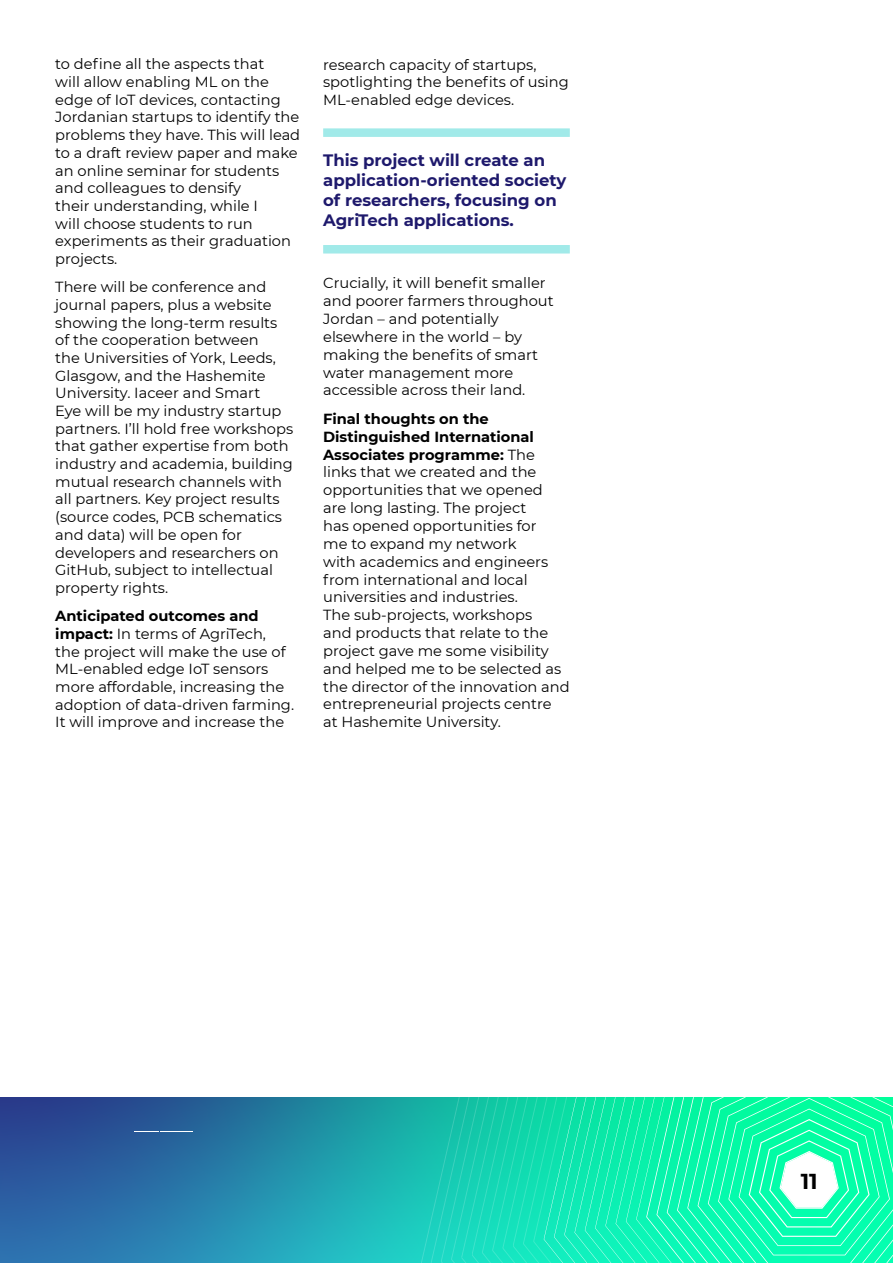
<style>
.page{position:relative;width:893px;height:1263px;background:#fff}
.page>*{position:absolute;margin:0;border:0;box-sizing:border-box;transform-origin:0 0}
.t1{font:700 21.6px "Montserrat";color:#000}
.t2{font:700 16.5px/20.1px "Montserrat";color:#1e196c}
.t3{font:14.7px/17.7px "Montserrat";color:#000}
.s1{font-weight:700}
</style>
<div class="page">
<svg style="left:0;top:1097px;width:421px;height:166px;background:#2581a8"></svg>
<svg style="left:421px;top:1097px;width:123px;height:166px;background:#18d2b4"></svg>
<div style="left:323px;top:128px;width:247px;height:9px;background:#a1eae9"></div>
<div style="left:323px;top:245px;width:247px;height:8px;background:#a1eae9"></div>
<svg style="left:544px;top:1097px;width:349px;height:166px;background:#20f6b3"></svg>
<p class="t3" style="left:55px;top:55px;width:246px">to define all the aspects that<br>will allow enabling ML on the edge of IoT devices, contacting<br>Jordanian startups to identify the problems they have. This will lead to a draft review paper and make an online seminar for students and colleagues to densify<br>their understanding, while I<br>will choose students to run experiments as their graduation projects.</p>
<p class="t3" style="left:55px;top:278px;width:239px">There will be conference and journal papers, plus a website showing the long-term results of the cooperation between<br>the Universities of York, Leeds,<br>Glasgow, and the Hashemite<br>University. Iaceer and Smart<br>Eye will be my industry startup partners. I’ll hold free workshops that gather expertise from both industry and academia, building mutual research channels with all partners. Key project results (source codes, PCB schematics and data) will be open for developers and researchers on<br>GitHub, subject to intellectual property rights.</p>
<p class="t3" style="left:55px;top:607px;width:240px"><span class="s1">Anticipated outcomes and impact:</span> In terms of AgriTech, the project will make the use of<br>ML-enabled edge IoT sensors more affordable, increasing the adoption of data-driven farming.<br>It will improve and increase the</p>
<p class="t3" style="left:323px;top:55px;width:247px">research capacity of startups, spotlighting the benefits of using<br>ML-enabled edge devices.</p>
<p class="t2" style="left:323px;top:149px;width:245px">This project will create an application-oriented society of researchers, focusing on<br>AgriTech applications.</p>
<p class="t3" style="left:323px;top:274px;width:232px">Crucially, it will benefit smaller and poorer farmers throughout<br>Jordan – and potentially elsewhere in the world – by making the benefits of smart water management more accessible across their land.</p>
<p class="t3" style="left:323px;top:409px;width:248px"><span class="s1">Final thoughts on the<br>Distinguished International<br>Associates programme:</span> The links that we created and the opportunities that we opened<br>are long lasting. The project<br>has opened opportunities for<br>me to expand my network<br>with academics and engineers from international and local universities and industries.<br>The sub-projects, workshops<br>and products that relate to the project gave me some visibility and helped me to be selected as the director of the innovation and entrepreneurial projects centre at Hashemite University.</p>
<h1 class="t1" style="left:801px;top:1165px;width:18px">11</h1>
</div>
